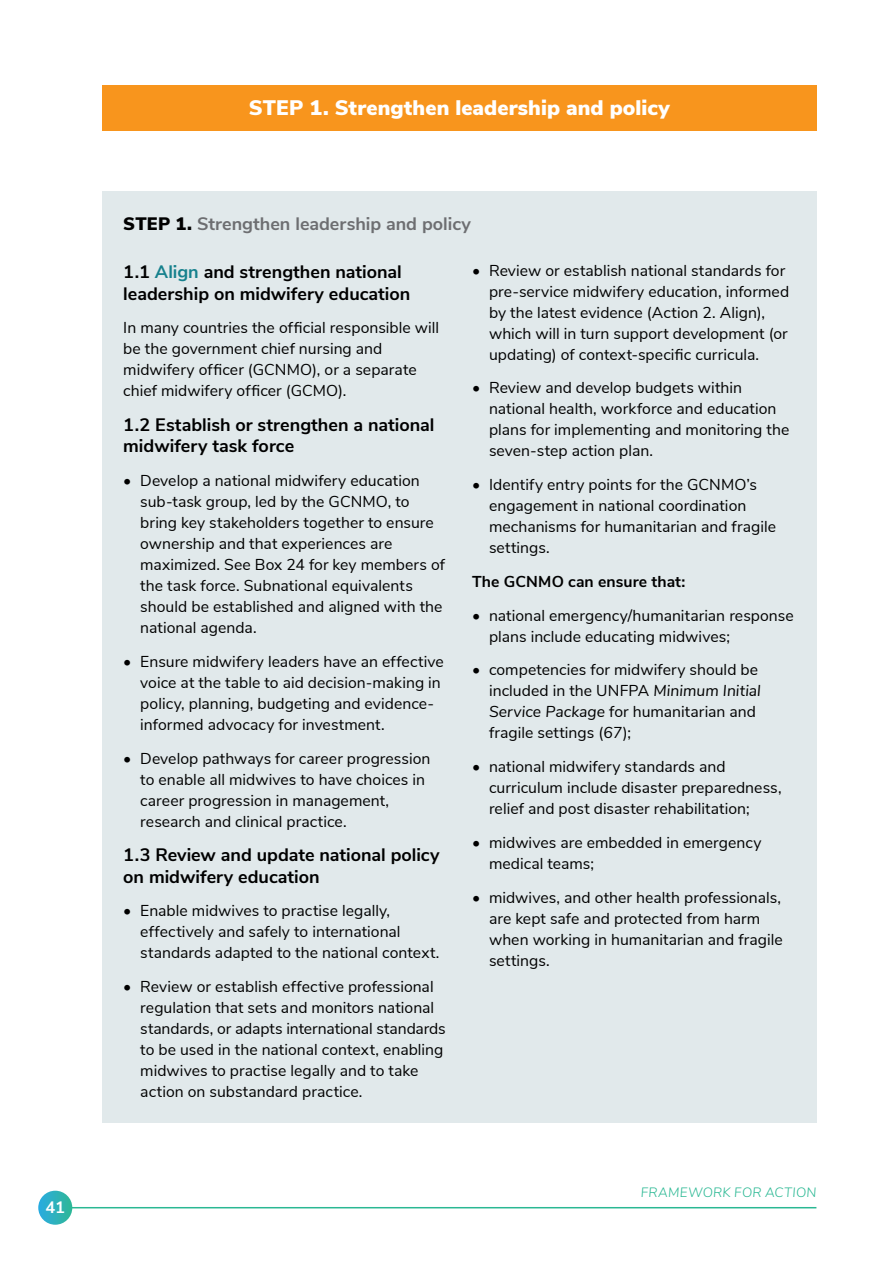
<style>
.page{position:relative;width:893px;height:1263px;background:#fff}
.page>*{position:absolute;margin:0;border:0;box-sizing:border-box;transform-origin:0 0}
.t1{font:900 21px "Nunito Sans";letter-spacing:.005em;color:#fff}
.t2{font:700 18px/21.6px "Nunito Sans";color:#000}
.t3{font:700 18px "Nunito Sans";color:#6d6e71}
.t4{font:700 16.5px "Nunito Sans";color:#fff}
.t5{font:15.75px/21px "Nunito Sans";letter-spacing:.005em;color:#000}
.t6{font:700 15.75px "Nunito Sans";letter-spacing:.005em;color:#000}
.t7{font:italic 300 13.5px "Nunito Sans";letter-spacing:.015em;color:#2ab893}
.s1{font-weight:900;color:#000}
.s2{color:#16818d}
.s3{font-style:italic}
</style>
<div class="page">
<hr style="left:69px;top:1207px;width:747px;height:1px;background:#2ab893">
<svg style="left:38px;top:1191px;width:34px;height:34px"></svg>
<div style="left:102px;top:191px;width:714px;height:932px;background:#e1e9eb"></div>
<div style="left:102px;top:85px;width:714px;height:46px;background:#f8951d"></div>
<p class="t4" style="left:46px;top:1195px;width:21px">41</p>
<h1 class="t1" style="left:249px;top:92px;width:423px">STEP 1. Strengthen leadership and policy</h1>
<p class="t3" style="left:123px;top:211px;width:349px"><span class="s1">STEP 1.</span> Strengthen leadership and policy</p>
<p class="t2" style="left:123px;top:260px;width:289px">1.1 <span class="s2">Align</span> and strengthen national leadership on midwifery education</p>
<p class="t5" style="left:123px;top:316px;width:317px">In many countries the official responsible will be the government chief nursing and midwifery officer (GCNMO), or a separate chief midwifery officer (GCMO).</p>
<p class="t2" style="left:123px;top:413px;width:313px">1.2 Establish or strengthen a national midwifery task force</p>
<p class="t5" style="left:140px;top:469px;width:306px;text-indent:-17px">• Develop a national midwifery education sub-task group, led by the GCNMO, to bring key stakeholders together to ensure ownership and that experiences are maximized. See Box 24 for key members of the task force. Subnational equivalents should be established and aligned with the national agenda.</p>
<p class="t5" style="left:140px;top:650px;width:305px;text-indent:-17px">• Ensure midwifery leaders have an effective voice at the table to aid decision-making in policy, planning, budgeting and evidence&shy;informed advocacy for investment.</p>
<p class="t5" style="left:140px;top:747px;width:292px;text-indent:-17px">• Develop pathways for career progression to enable all midwives to have choices in career progression in management, research and clinical practice.</p>
<p class="t2" style="left:123px;top:843px;width:318px">1.3 Review and update national policy on midwifery education</p>
<p class="t5" style="left:140px;top:899px;width:301px;text-indent:-17px">• Enable midwives to practise legally, effectively and safely to international standards adapted to the national context.</p>
<p class="t5" style="left:140px;top:975px;width:307px;text-indent:-17px">• Review or establish effective professional regulation that sets and monitors national standards, or adapts international standards to be used in the national context, enabling midwives to practise legally and to take action on substandard practice.</p>
<p class="t5" style="left:489px;top:259px;width:302px;text-indent:-17px">• Review or establish national standards for pre-service midwifery education, informed by the latest evidence (Action 2. Align), which will in turn support development (or updating) of context-specific curricula.</p>
<p class="t5" style="left:489px;top:376px;width:302px;text-indent:-17px">• Review and develop budgets within national health, workforce and education plans for implementing and monitoring the seven-step action plan.</p>
<p class="t5" style="left:489px;top:473px;width:288px;text-indent:-17px">• Identify entry points for the GCNMO’s engagement in national coordination mechanisms for humanitarian and fragile settings.</p>
<p class="t6" style="left:472px;top:570px;width:215px">The GCNMO can ensure that:</p>
<p class="t5" style="left:489px;top:604px;width:306px;text-indent:-17px">• national emergency/humanitarian response plans include educating midwives;</p>
<p class="t5" style="left:489px;top:658px;width:273px;text-indent:-17px">• competencies for midwifery should be included in the UNFPA <span class="s3">Minimum Initial Service Package</span> for humanitarian and fragile settings (<span class="s3">67</span>);</p>
<p class="t5" style="left:489px;top:755px;width:294px;text-indent:-17px">• national midwifery standards and curriculum include disaster preparedness, relief and post disaster rehabilitation;</p>
<p class="t5" style="left:489px;top:831px;width:274px;text-indent:-17px">• midwives are embedded in emergency medical teams;</p>
<p class="t5" style="left:489px;top:886px;width:295px;text-indent:-17px">• midwives, and other health professionals, are kept safe and protected from harm when working in humanitarian and fragile settings.</p>
<p class="t7" style="left:641px;top:1182px;width:177px">FRAMEWORK FOR ACTION</p>
</div>
